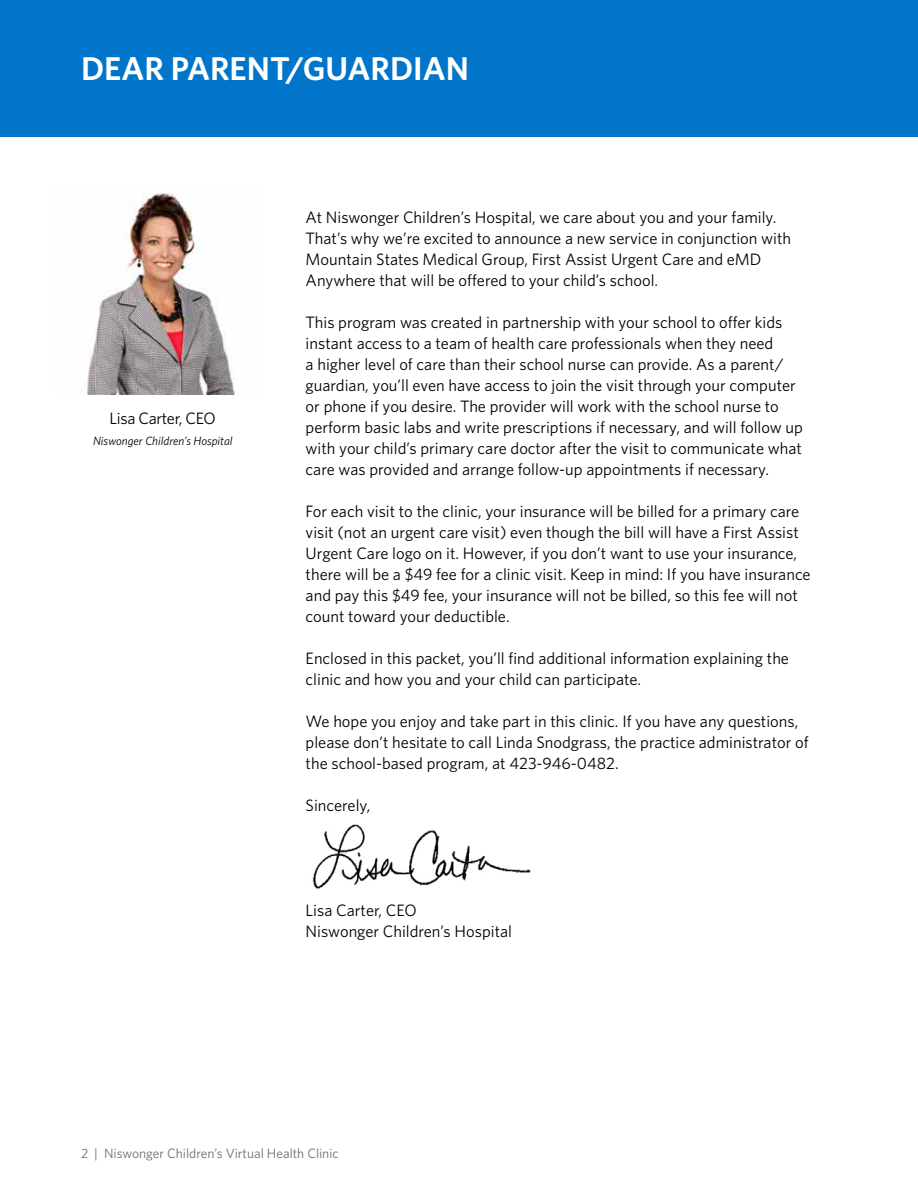
<style>
.page{position:relative;width:918px;height:1188px;background:#fff}
.page>*{position:absolute;margin:0;border:0;box-sizing:border-box;transform-origin:0 0}
.t1{font:600 33px "Whitney";color:#fff}
.t2{font:16.5px/21px "Whitney";color:#000}
.t3{font:16.5px "Whitney";letter-spacing:-.02em;color:#000}
.t4{font:13.5px "Whitney";color:#6d6e71}
.t5{font:italic 12px "Whitney";color:#000}
</style>
<div class="page">
<div style="left:0;top:0;width:918px;height:137px;background:#0075c9"></div>
<img style="left:312px;top:824px;width:219px;height:65px">
<img style="left:87px;top:192px;width:148px;height:202px">
<h1 class="t1" style="left:81px;top:47px;width:389px">DEAR PARENT/GUARDIAN</h1>
<p class="t3" style="left:110px;top:408px;width:108px">Lisa Carter, CEO</p>
<p class="t5" style="left:93px;top:433px;width:141px">Niswonger Children’s Hospital</p>
<p class="t2" style="left:306px;top:206px;width:487px">At Niswonger Children’s Hospital, we care about you and your family.<br>That’s why we’re excited to announce a new service in conjunction with Mountain States Medical Group, First Assist Urgent Care and eMD Anywhere that will be offered to your child’s school.</p>
<p class="t2" style="left:306px;top:311px;width:499px">This program was created in partnership with your school to offer kids instant access to a team of health care professionals when they need<br>a higher level of care than their school nurse can provide. As a parent/ guardian, you’ll even have access to join the visit through your computer or phone if you desire. The provider will work with the school nurse to perform basic labs and write prescriptions if necessary, and will follow up with your child’s primary care doctor after the visit to communicate what care was provided and arrange follow-up appointments if necessary.</p>
<p class="t2" style="left:306px;top:500px;width:506px">For each visit to the clinic, your insurance will be billed for a primary care visit (not an urgent care visit) even though the bill will have a First Assist Urgent Care logo on it. However, if you don’t want to use your insurance, there will be a $49 fee for a clinic visit. Keep in mind: If you have insurance and pay this $49 fee, your insurance will not be billed, so this fee will not count toward your deductible.</p>
<p class="t2" style="left:306px;top:647px;width:485px">Enclosed in this packet, you’ll find additional information explaining the clinic and how you and your child can participate.</p>
<p class="t2" style="left:306px;top:710px;width:504px">We hope you enjoy and take part in this clinic. If you have any questions, please don’t hesitate to call Linda Snodgrass, the practice administrator of the school-based program, at 423-946-0482.</p>
<p class="t2" style="left:306px;top:794px;width:66px">Sincerely,</p>
<p class="t2" style="left:306px;top:899px;width:208px">Lisa Carter, CEO<br>Niswonger Children’s Hospital</p>
<p class="t4" style="left:81px;top:1145px;width:259px">2 | Niswonger Children’s Virtual Health Clinic</p>
</div>
